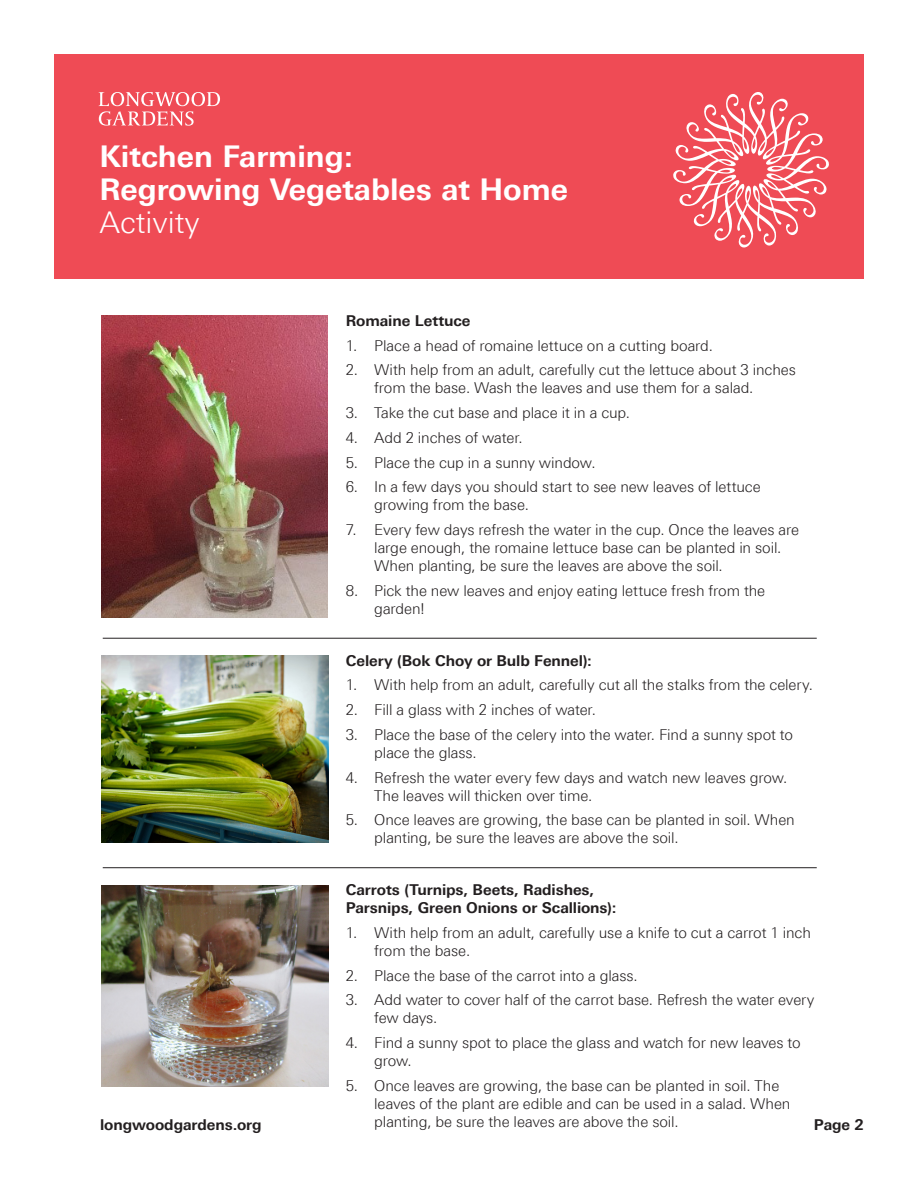
<style>
.page{position:relative;width:918px;height:1188px;background:#fff}
.page>*{position:absolute;margin:0;border:0;box-sizing:border-box;transform-origin:0 0}
.t1{font:700 30px/33px "Linotype Univers 630";color:#fff}
.t2{font:300 30px "Linotype Univers 330";color:#fff}
.t3{font:300 15px/18px "Linotype Univers 330";letter-spacing:-.01em;color:#231f20}
.t4{font:700 15px/18px "Linotype Univers 630";letter-spacing:-.005em;color:#231f20}
</style>
<div class="page">
<div style="left:54px;top:54px;width:810px;height:225px;background:#ef4b55"></div>
<svg style="left:99px;top:92px;width:121px;height:34px"></svg>
<svg style="left:673px;top:92px;width:156px;height:156px"></svg>
<hr style="left:103px;top:638px;width:714px;height:1px;background:#231f20">
<hr style="left:103px;top:867px;width:714px;height:1px;background:#231f20">
<img style="left:101px;top:315px;width:227px;height:302px">
<img style="left:102px;top:886px;width:226px;height:201px">
<img style="left:102px;top:655px;width:226px;height:187px">
<h1 class="t1" style="left:99px;top:140px;width:470px">Kitchen Farming:<br>Regrowing Vegetables at Home</h1>
<h1 class="t2" style="left:99px;top:205px;width:102px">Activity</h1>
<p class="t4" style="left:346px;top:311px;width:126px">Romaine Lettuce</p>
<p class="t3" style="left:346px;top:336px;width:369px">1. Place a head of romaine lettuce on a cutting board.</p>
<p class="t3" style="left:374px;top:361px;width:423px;text-indent:-28px">2. With help from an adult, carefully cut the lettuce about 3 inches from the base. Wash the leaves and use them for a salad.</p>
<p class="t3" style="left:346px;top:404px;width:286px">3. Take the cut base and place it in a cup.</p>
<p class="t3" style="left:346px;top:428px;width:178px">4. Add 2 inches of water.</p>
<p class="t3" style="left:346px;top:453px;width:251px">5. Place the cup in a sunny window.</p>
<p class="t3" style="left:374px;top:478px;width:388px;text-indent:-28px">6. In a few days you should start to see new leaves of lettuce growing from the base.</p>
<p class="t3" style="left:374px;top:521px;width:426px;text-indent:-28px">7. Every few days refresh the water in the cup. Once the leaves are large enough, the romaine lettuce base can be planted in soil.<br>When planting, be sure the leaves are above the soil.</p>
<p class="t3" style="left:374px;top:581px;width:392px;text-indent:-28px">8. Pick the new leaves and enjoy eating lettuce fresh from the garden!</p>
<p class="t4" style="left:346px;top:651px;width:248px">Celery (Bok Choy or Bulb Fennel):</p>
<p class="t3" style="left:346px;top:676px;width:469px">1. With help from an adult, carefully cut all the stalks from the celery.</p>
<p class="t3" style="left:346px;top:701px;width:252px">2. Fill a glass with 2 inches of water.</p>
<p class="t3" style="left:374px;top:725px;width:420px;text-indent:-28px">3. Place the base of the celery into the water. Find a sunny spot to place the glass.</p>
<p class="t3" style="left:374px;top:768px;width:415px;text-indent:-28px">4. Refresh the water every few days and watch new leaves grow.<br>The leaves will thicken over time.</p>
<p class="t3" style="left:374px;top:811px;width:422px;text-indent:-28px">5. Once leaves are growing, the base can be planted in soil. When planting, be sure the leaves are above the soil.</p>
<p class="t4" style="left:346px;top:881px;width:272px">Carrots (Turnips, Beets, Radishes,<br>Parsnips, Green Onions or Scallions):</p>
<p class="t3" style="left:374px;top:923px;width:438px;text-indent:-28px">1. With help from an adult, carefully use a knife to cut a carrot 1 inch from the base.</p>
<p class="t3" style="left:346px;top:966px;width:294px">2. Place the base of the carrot into a glass.</p>
<p class="t3" style="left:374px;top:991px;width:442px;text-indent:-28px">3. Add water to cover half of the carrot base. Refresh the water every few days.</p>
<p class="t3" style="left:374px;top:1034px;width:428px;text-indent:-28px">4. Find a sunny spot to place the glass and watch for new leaves to grow.</p>
<p class="t3" style="left:374px;top:1076px;width:418px;text-indent:-28px">5. Once leaves are growing, the base can be planted in soil. The leaves of the plant are edible and can be used in a salad. When planting, be sure the leaves are above the soil.</p>
<p class="t4" style="left:100px;top:1115px;width:163px">longwoodgardens.org</p>
<p class="t4" style="left:814px;top:1115px;width:52px">Page 2</p>
</div>
